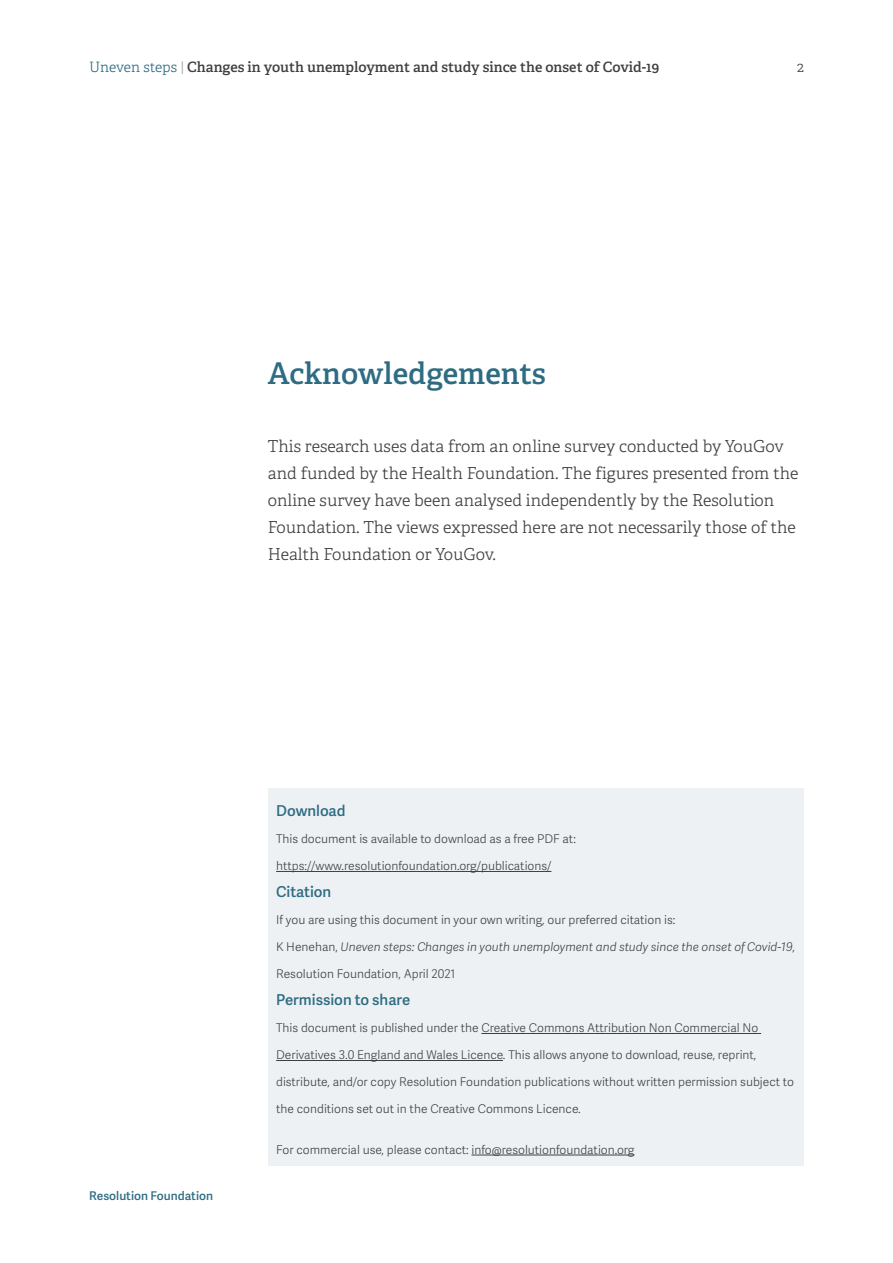
<style>
.page{position:relative;width:893px;height:1263px;background:#fff}
.page>*{position:absolute;margin:0;border:0;box-sizing:border-box;transform-origin:0 0}
.t1{font:600 30px "Adelle";color:#2e6c83}
.t2{font:300 16.5px/27px "Adelle";color:#404040}
.t3{font:15px "Adelle Sans Sb";color:#2e6c83}
.t4{font:600 14.25px "Adelle";color:#404040}
.t5{font:300 14.25px "Adelle";color:#404040}
.t6{font:12px "Adelle Sans Lt";color:#404040}
.t7{font:italic 12px "Adelle Sans Lt";color:#404040}
.t8{font:12px "Adelle Sans Sb";color:#2e6c83}
.s1{font-weight:300;color:#2e6c83}
.s2{font-family:"Adelle Sans Lt";font-weight:400;color:#9f9f9f}
.s3{font-style:normal}
</style>
<div class="page">
<div style="left:268px;top:788px;width:536px;height:377px;background:#eef1f4"></div>
<hr style="left:276px;top:871px;width:275px;height:1px;background:#404040">
<hr style="left:481px;top:1033px;width:280px;height:1px;background:#404040">
<hr style="left:276px;top:1060px;width:227px;height:1px;background:#404040">
<hr style="left:471px;top:1155px;width:163px;height:1px;background:#404040">
<p class="t4" style="left:89px;top:58px;width:572px"><span class="s1">Uneven steps</span> <span class="s2">|</span> Changes in youth unemployment and study since the onset of Covid-19</p>
<p class="t5" style="left:797px;top:59px;width:8px">2</p>
<h1 class="t1" style="left:268px;top:355px;width:280px">Acknowledgements</h1>
<p class="t2" style="left:268px;top:433px;width:532px">This research uses data from an online survey conducted by YouGov and funded by the Health Foundation. The figures presented from the online survey have been analysed independently by the Resolution Foundation. The views expressed here are not necessarily those of the Health Foundation or YouGov.</p>
<p class="t8" style="left:89px;top:1187px;width:125px">Resolution Foundation</p>
<p class="t3" style="left:276px;top:800px;width:71px">Download</p>
<p class="t6" style="left:276px;top:830px;width:301px">This document is available to download as a free PDF at:</p>
<p class="t6" style="left:276px;top:857px;width:277px">https://www.resolutionfoundation.org/publications/</p>
<p class="t3" style="left:276px;top:881px;width:57px">Citation</p>
<p class="t6" style="left:276px;top:911px;width:401px">If you are using this document in your own writing, our preferred citation is:</p>
<p class="t7" style="left:276px;top:938px;width:521px"><span class="s3">K Henehan,</span> Uneven steps: Changes in youth unemployment and study since the onset of Covid-19,</p>
<p class="t6" style="left:276px;top:965px;width:181px">Resolution Foundation, April 2021</p>
<p class="t3" style="left:276px;top:989px;width:136px">Permission to share</p>
<p class="t6" style="left:276px;top:1019px;width:484px">This document is published under the Creative Commons Attribution Non Commercial No</p>
<p class="t6" style="left:276px;top:1046px;width:482px">Derivatives 3.0 England and Wales Licence. This allows anyone to download, reuse, reprint,</p>
<p class="t6" style="left:276px;top:1073px;width:519px">distribute, and/or copy Resolution Foundation publications without written permission subject to</p>
<p class="t6" style="left:276px;top:1100px;width:306px">the conditions set out in the Creative Commons Licence.</p>
<p class="t6" style="left:276px;top:1141px;width:360px">For commercial use, please contact: info@resolutionfoundation.org</p>
</div>
